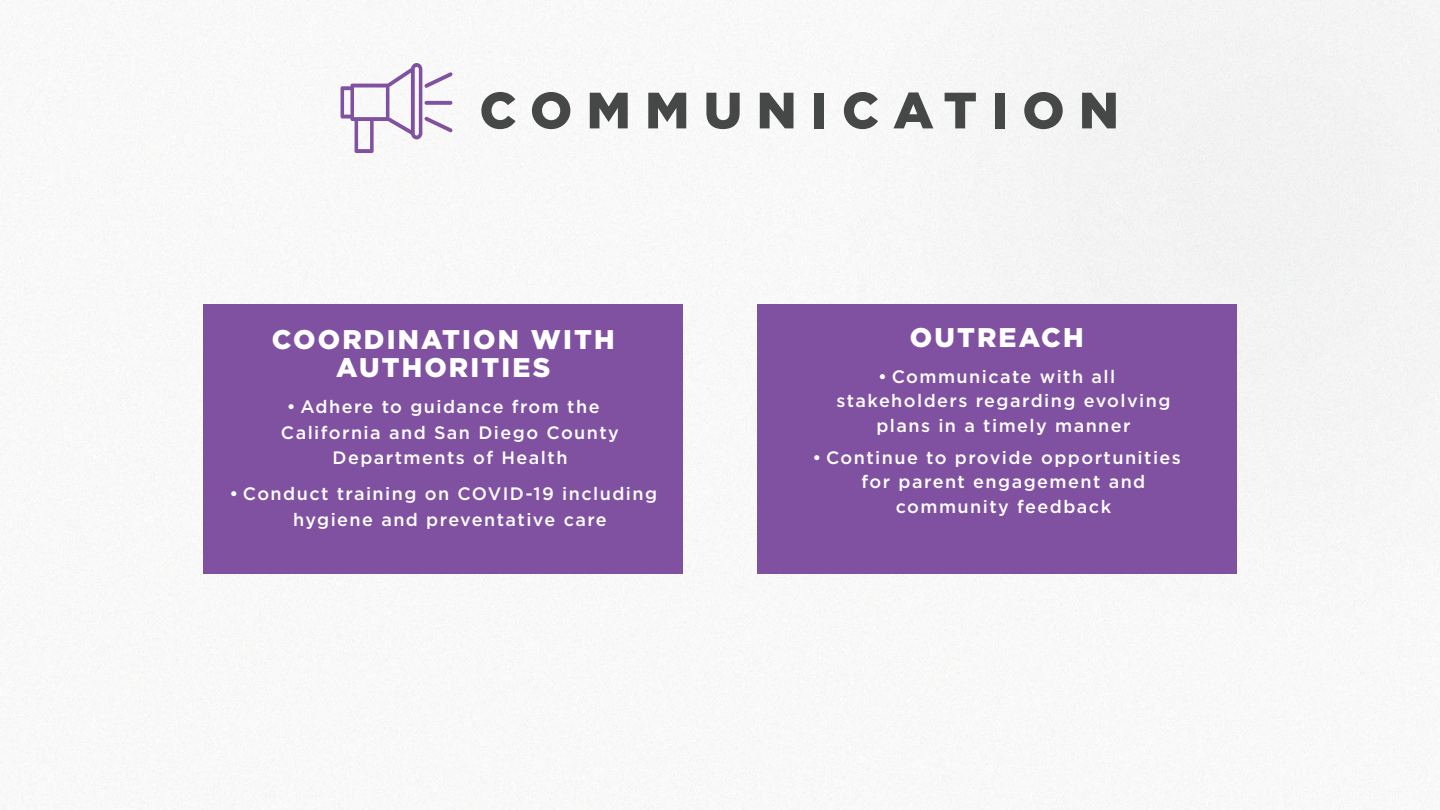
<style>
.page{position:relative;width:1440px;height:810px;background:#fff}
.page>*{position:absolute;margin:0;border:0;box-sizing:border-box;transform-origin:0 0}
.t1{font:900 51px "Gotham";letter-spacing:.28em;color:#464747}
.t2{font:900 27px/28.5px "Gotham";letter-spacing:.08em;color:#fff;text-align:center}
.t3{font:500 18px/25.5px "Gotham";letter-spacing:.08em;color:#fff}
</style>
<div class="page">
<svg style="left:341px;top:63px;width:111px;height:90px"></svg>
<div style="left:203px;top:304px;width:480px;height:270px;background:#8051a1"></div>
<div style="left:757px;top:304px;width:480px;height:270px;background:#8051a1"></div>
<p class="t1" style="left:479px;top:75px;width:641px">COMMUNICATION</p>
<p class="t2" style="left:272px;top:325px;width:344px">COORDINATION WITH<br>AUTHORITIES</p>
<p class="t3" style="left:287px;top:394px;width:314px">• Adhere to guidance from the</p>
<p class="t3" style="left:281px;top:419px;width:340px">California and San Diego County</p>
<p class="t3" style="left:333px;top:445px;width:236px">Departments of Health</p>
<p class="t3" style="left:293px;top:481px;width:366px;text-indent:-64px">• Conduct training on COVID-19 including hygiene and preventative care</p>
<p class="t2" style="left:910px;top:323px;width:175px">OUTREACH</p>
<p class="t3" style="left:878px;top:363px;width:239px">• Communicate with all</p>
<p class="t3" style="left:836px;top:387px;width:336px">stakeholders regarding evolving</p>
<p class="t3" style="left:876px;top:413px;width:256px">plans in a timely manner</p>
<p class="t3" style="left:813px;top:444px;width:370px">• Continue to provide opportunities</p>
<p class="t3" style="left:862px;top:468px;width:285px">for parent engagement and</p>
<p class="t3" style="left:896px;top:494px;width:217px">community feedback</p>
</div>
